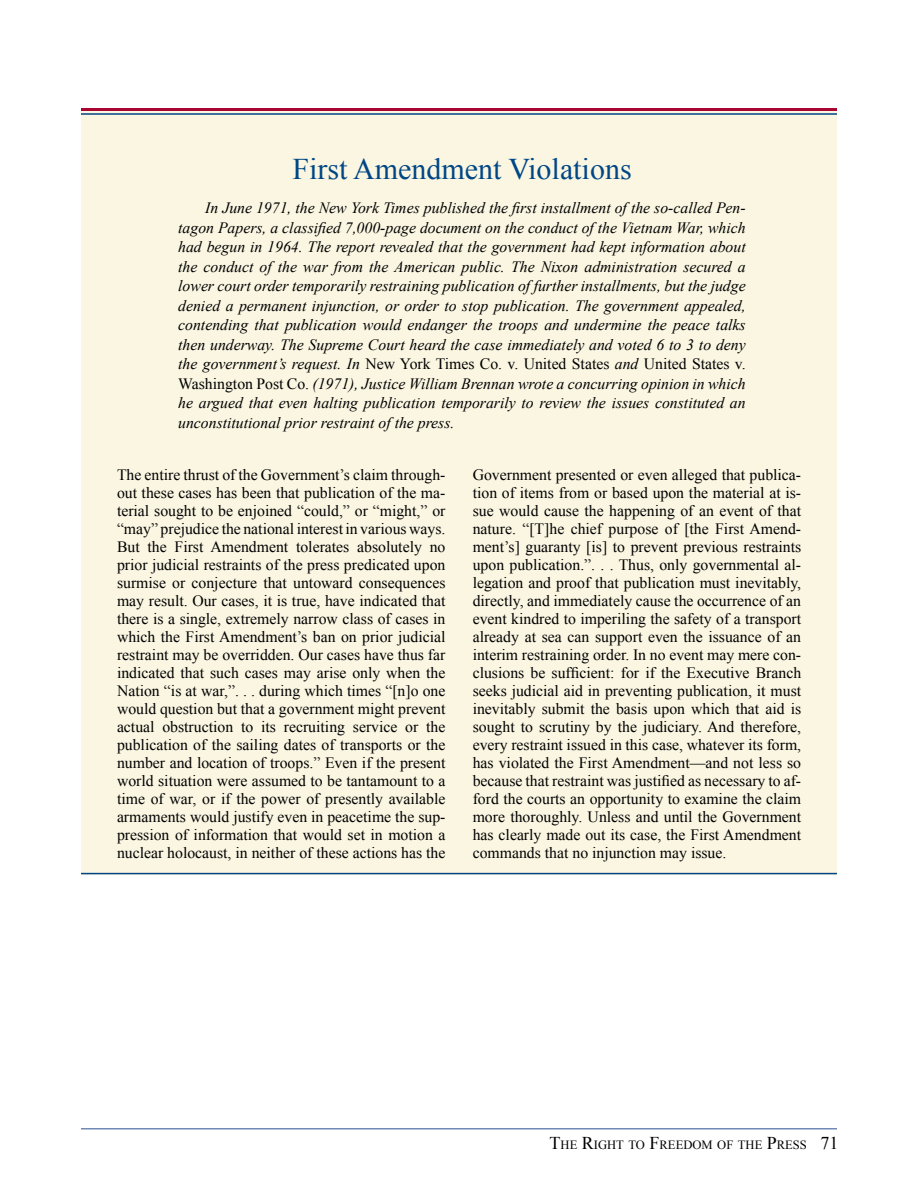
<style>
.page{position:relative;width:918px;height:1188px;background:#fff}
.page>*{position:absolute;margin:0;border:0;box-sizing:border-box;transform-origin:0 0}
.t1{font:30px "Times New Roman";color:#004685}
.t2{font:15.75px/18px "Times New Roman";color:#000;text-align:justify}
.t3{font:italic 15.75px/19.5px "Times New Roman";color:#000;text-align:justify}
.t4{font:12.6px "Times New Roman";color:#000}
.s1{font-style:normal}
.s2{font-size:18px}
</style>
<div class="page">
<div style="left:81px;top:108px;width:756px;height:766px;background:#faf6e2"></div>
<hr style="left:81px;top:1128px;width:756px;height:2px;background:#7189b7">
<hr style="left:81px;top:108px;width:756px;height:3px;background:#a90533">
<hr style="left:81px;top:113px;width:756px;height:2px;background:#004685">
<hr style="left:81px;top:873px;width:756px;height:1px;background:#004685">
<h1 class="t1" style="left:292px;top:149px;width:341px">First Amendment Violations</h1>
<p class="t3" style="left:178px;top:198px;width:569px;text-indent:27px">In June 1971, the New York Times published the first installment of the so-called Pen&shy;tagon Papers, a classified 7,000-page document on the conduct of the Vietnam War, which had begun in 1964. The report revealed that the government had kept information about the conduct of the war from the American public. The Nixon administration secured a lower court order temporarily restraining publication of further installments, but the judge denied a permanent injunction, or order to stop publication. The government appealed, contending that publication would endanger the troops and undermine the peace talks then underway. The Supreme Court heard the case immediately and voted 6 to 3 to deny the government’s request. In <span class="s1">New York Times Co. v. United States</span> and <span class="s1">United States v.<br>Washington Post Co.</span> (1971), Justice William Brennan wrote a concurring opinion in which he argued that even halting publication temporarily to review the issues constituted an unconstitutional prior restraint of the press.</p>
<p class="t2" style="left:117px;top:466px;width:330px">The entire thrust of the Government’s claim through&shy;out these cases has been that publication of the ma&shy;terial sought to be enjoined “could,” or “might,” or “may” prejudice the national interest in various ways.<br>But the First Amendment tolerates absolutely no prior judicial restraints of the press predicated upon surmise or conjecture that untoward consequences may result. Our cases, it is true, have indicated that there is a single, extremely narrow class of cases in which the First Amendment’s ban on prior judicial restraint may be overridden. Our cases have thus far indicated that such cases may arise only when the Nation “is at war,”. . . during which times “[n]o one would question but that a government might prevent actual obstruction to its recruiting service or the publication of the sailing dates of transports or the number and location of troops.” Even if the present world situation were assumed to be tantamount to a time of war, or if the power of presently available armaments would justify even in peacetime the sup&shy;pression of information that would set in motion a nuclear holocaust, in neither of these actions has the</p>
<p class="t2" style="left:473px;top:466px;width:330px">Government presented or even alleged that publica&shy;tion of items from or based upon the material at is&shy;sue would cause the happening of an event of that nature. “[T]he chief purpose of [the First Amend&shy;ment’s] guaranty [is] to prevent previous restraints upon publication.”. . . Thus, only governmental al&shy;legation and proof that publication must inevitably, directly, and immediately cause the occurrence of an event kindred to imperiling the safety of a transport already at sea can support even the issuance of an interim restraining order. In no event may mere con&shy;clusions be sufficient: for if the Executive Branch seeks judicial aid in preventing publication, it must inevitably submit the basis upon which that aid is sought to scrutiny by the judiciary. And therefore, every restraint issued in this case, whatever its form, has violated the First Amendment—and not less so because that restraint was justified as necessary to af&shy;ford the courts an opportunity to examine the claim more thoroughly. Unless and until the Government has clearly made out its case, the First Amendment commands that no injunction may issue.</p>
<p class="t4" style="left:550px;top:1136px;width:290px"><span class="s2">T</span>he <span class="s2">R</span>ight to <span class="s2">F</span>reedom of the <span class="s2">P</span>ress <span class="s2">71</span></p>
</div>
